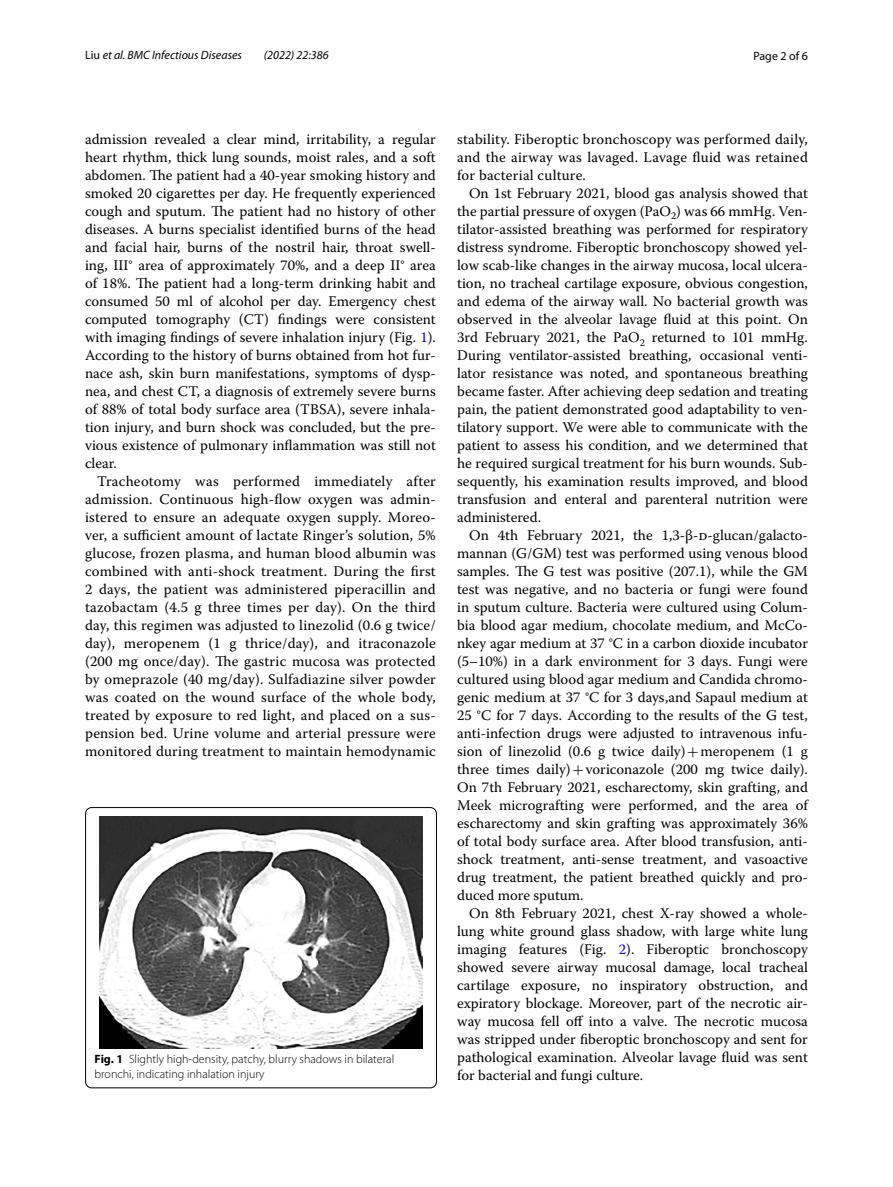
<style>
.page{position:relative;width:893px;height:1187px;background:#fff}
.page>*{position:absolute;margin:0;border:0;box-sizing:border-box;transform-origin:0 0}
.t1{font:14.7px/18px "Warnock Pro";color:#000;text-align:justify}
.t2{font:300 12px/15px "Myriad Pro";color:#000}
.t3{font:italic 12px "Myriad Pro";color:#000}
.t4{font:12px "Myriad Pro";color:#000}
.s1{font-style:normal}
.s2{color:#00f}
.s3{font-weight:700}
.s4{font-family:"MTSY"}
</style>
<div class="page">
<img style="left:99px;top:816px;width:324px;height:232px">
<div style="left:85px;top:807px;width:352px;height:280px;border:1px solid #000;border-radius:6px"></div>
<p class="t3" style="left:85px;top:48px;width:159px"><span class="s1">Liu</span> et al. BMC Infectious Diseases</p>
<p class="t3" style="left:264px;top:48px;width:66px">(2022) 22:386</p>
<p class="t4" style="left:753px;top:48px;width:56px">Page 2 of 6</p>
<p class="t1" style="left:85px;top:130px;width:352px">admission revealed a clear mind, irritability, a regular heart rhythm, thick lung sounds, moist rales, and a soft abdomen. The patient had a 40-year smoking history and smoked 20 cigarettes per day. He frequently experienced cough and sputum. The patient had no history of other diseases. A burns specialist identified burns of the head and facial hair, burns of the nostril hair, throat swell&shy;ing, III° area of approximately 70%, and a deep II° area of 18%. The patient had a long-term drinking habit and consumed 50 ml of alcohol per day. Emergency chest computed tomography (CT) findings were consistent with imaging findings of severe inhalation injury (Fig. <span class="s2">1</span>).<br>According to the history of burns obtained from hot fur&shy;nace ash, skin burn manifestations, symptoms of dysp&shy;nea, and chest CT, a diagnosis of extremely severe burns of 88% of total body surface area (TBSA), severe inhala&shy;tion injury, and burn shock was concluded, but the pre&shy;vious existence of pulmonary inflammation was still not clear.</p>
<p class="t1" style="left:85px;top:472px;width:352px;text-indent:12px">Tracheotomy was performed immediately after admission. Continuous high-flow oxygen was admin&shy;istered to ensure an adequate oxygen supply. Moreo&shy;ver, a sufficient amount of lactate Ringer’s solution, 5% glucose, frozen plasma, and human blood albumin was combined with anti-shock treatment. During the first 2 days, the patient was administered piperacillin and tazobactam (4.5 g three times per day). On the third day, this regimen was adjusted to linezolid (0.6 g twice/ day), meropenem (1 g thrice/day), and itraconazole (200 mg once/day). The gastric mucosa was protected by omeprazole (40 mg/day). Sulfadiazine silver powder was coated on the wound surface of the whole body, treated by exposure to red light, and placed on a sus&shy;pension bed. Urine volume and arterial pressure were monitored during treatment to maintain hemodynamic</p>
<p class="t2" style="left:95px;top:1051px;width:301px"><span class="s3">Fig. 1</span> Slightly high-density, patchy, blurry shadows in bilateral bronchi, indicating inhalation injury</p>
<p class="t1" style="left:457px;top:130px;width:352px">stability. Fiberoptic bronchoscopy was performed daily, and the airway was lavaged. Lavage fluid was retained for bacterial culture.</p>
<p class="t1" style="left:457px;top:184px;width:352px;text-indent:12px">On 1st February 2021, blood gas analysis showed that the partial pressure of oxygen (PaO<sub>2</sub>) was 66 mmHg. Ven&shy;tilator-assisted breathing was performed for respiratory distress syndrome. Fiberoptic bronchoscopy showed yel&shy;low scab-like changes in the airway mucosa, local ulcera&shy;tion, no tracheal cartilage exposure, obvious congestion, and edema of the airway wall. No bacterial growth was observed in the alveolar lavage fluid at this point. On 3rd February 2021, the PaO<sub>2</sub> returned to 101 mmHg.<br>During ventilator-assisted breathing, occasional venti&shy;lator resistance was noted, and spontaneous breathing became faster. After achieving deep sedation and treating pain, the patient demonstrated good adaptability to ven&shy;tilatory support. We were able to communicate with the patient to assess his condition, and we determined that he required surgical treatment for his burn wounds. Sub&shy;sequently, his examination results improved, and blood transfusion and enteral and parenteral nutrition were administered.</p>
<p class="t1" style="left:457px;top:526px;width:352px;text-indent:12px">On 4th February 2021, the 1,3-β-d-glucan/galacto&shy;mannan (G/GM) test was performed using venous blood samples. The G test was positive (207.1), while the GM test was negative, and no bacteria or fungi were found in sputum culture. Bacteria were cultured using Colum&shy;bia blood agar medium, chocolate medium, and McCo&shy;nkey agar medium at 37 °C in a carbon dioxide incubator (5–10%) in a dark environment for 3 days. Fungi were cultured using blood agar medium and Candida chromo&shy;genic medium at 37 °C for 3 days,and Sapaul medium at 25 °C for 7 days. According to the results of the G test, anti-infection drugs were adjusted to intravenous infu&shy;sion of linezolid (0.6 g twice daily)<span class="s4">+</span>meropenem (1 g three times daily)<span class="s4">+</span>voriconazole (200 mg twice daily).<br>On 7th February 2021, escharectomy, skin grafting, and Meek micrografting were performed, and the area of escharectomy and skin grafting was approximately 36% of total body surface area. After blood transfusion, anti&shy;shock treatment, anti-sense treatment, and vasoactive drug treatment, the patient breathed quickly and pro&shy;duced more sputum.</p>
<p class="t1" style="left:457px;top:904px;width:352px;text-indent:12px">On 8th February 2021, chest X-ray showed a whole&shy;lung white ground glass shadow, with large white lung imaging features (Fig. <span class="s2">2</span>). Fiberoptic bronchoscopy showed severe airway mucosal damage, local tracheal cartilage exposure, no inspiratory obstruction, and expiratory blockage. Moreover, part of the necrotic air&shy;way mucosa fell off into a valve. The necrotic mucosa was stripped under fiberoptic bronchoscopy and sent for pathological examination. Alveolar lavage fluid was sent for bacterial and fungi culture.</p>
</div>
